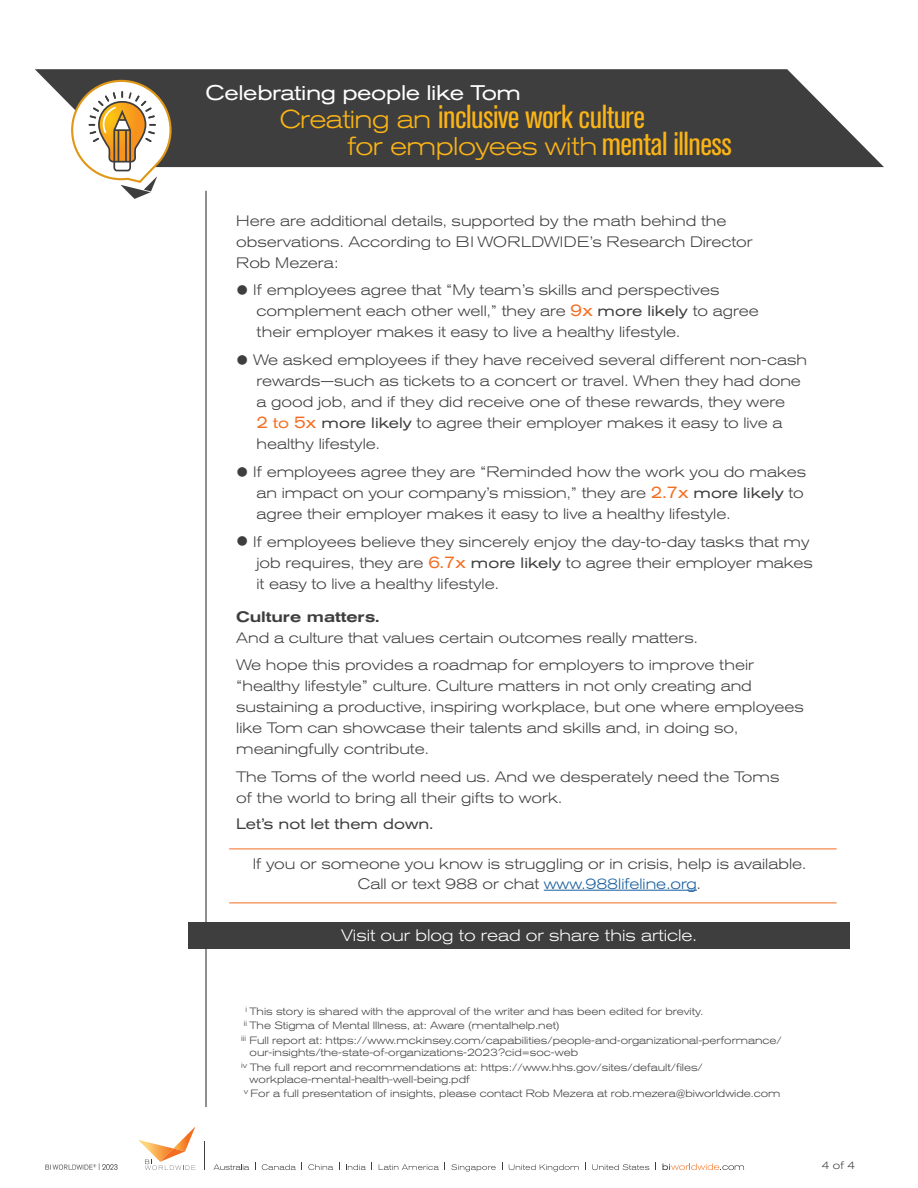
<style>
.page{position:relative;width:918px;height:1188px;background:#fff}
.page>*{position:absolute;margin:0;border:0;box-sizing:border-box;transform-origin:0 0}
.t1{font:condensed 33px "Akzidenz Grotesk BE";letter-spacing:-.015em;color:#fbb416}
.t2{font:300 expanded 25.5px "Akzidenz Grotesk BE";letter-spacing:-.02em;color:#fbb416}
.t3{font:expanded 21px "Akzidenz Grotesk BE";letter-spacing:-.02em;color:#fff}
.t4{font:300 expanded 16.5px "Akzidenz Grotesk BE";color:#fff}
.t5{font:300 expanded 15px/21px "Akzidenz Grotesk BE";color:#3e3e3f}
.t6{font:expanded 15px "Akzidenz Grotesk BE";color:#3e3e3f}
.t7{font:500 expanded 15px "Akzidenz Grotesk BE";color:#3e3e3f}
.t8{font:300 expanded 10.5px/12px "Akzidenz Grotesk BE";color:#3e3e3f}
.s1{font-weight:300;font-stretch:expanded;font-size:25.5px}
.s2{font-weight:400;font-stretch:condensed;font-size:33px}
.s3{font-weight:400;font-size:16.5px;color:#f36e21}
.s4{font-weight:400}
.s5{font-weight:400;color:#f36e21}
.s6{color:#175d9e}
</style>
<div class="page">
<hr style="left:206px;top:191px;width:1px;height:916px;background:#231f20">
<svg style="left:138px;top:1127px;width:57px;height:43px"></svg>
<svg style="left:204px;top:1142px;width:1px;height:28px"></svg>
<svg style="left:214px;top:1164px;width:35px;height:6px"></svg>
<svg style="left:262px;top:1164px;width:34px;height:6px"></svg>
<svg style="left:346px;top:1164px;width:20px;height:6px"></svg>
<svg style="left:379px;top:1164px;width:60px;height:6px"></svg>
<svg style="left:509px;top:1164px;width:70px;height:8px"></svg>
<svg style="left:592px;top:1164px;width:57px;height:6px"></svg>
<svg style="left:662px;top:1163px;width:82px;height:7px"></svg>
<svg style="left:308px;top:1164px;width:25px;height:6px"></svg>
<svg style="left:451px;top:1164px;width:45px;height:8px"></svg>
<hr style="left:544px;top:890px;width:153px;height:1px;background:#175d9e">
<div style="left:188px;top:922px;width:662px;height:27px;background:#3e3e3f"></div>
<hr style="left:229px;top:849px;width:608px;height:1px;background:#f36e21">
<hr style="left:229px;top:903px;width:608px;height:1px;background:#f36e21">
<svg style="left:35px;top:69px;width:849px;height:98px;background:#525253"></svg>
<svg style="left:70px;top:79px;width:103px;height:120px"></svg>
<img style="left:45px;top:1163px;width:73px;height:8px">
<p class="t3" style="left:206px;top:80px;width:317px">Celebrating people like Tom</p>
<p class="t1" style="left:280px;top:98px;width:367px"><span class="s1">Creating an</span> inclusive work culture</p>
<p class="t2" style="left:347px;top:132px;width:386px">for employees with <span class="s2">mental illness</span></p>
<p class="t5" style="left:236px;top:210px;width:518px">Here are additional details, supported by the math behind the observations. According to BI WORLDWIDE’s Research Director<br>Rob Mezera:</p>
<p class="t5" style="left:256px;top:280px;width:504px;text-indent:-20px">● If employees agree that “My team’s skills and perspectives complement each other well,” they are <span class="s3">9x</span> <span class="s4">more likely</span> to agree their employer makes it easy to live a healthy lifestyle.</p>
<p class="t5" style="left:256px;top:350px;width:552px;text-indent:-20px">● We asked employees if they have received several different non-cash rewards—such as tickets to a concert or travel. When they had done a good job, and if they did receive one of these rewards, they were<br><span class="s3">2</span> <span class="s5">to</span> <span class="s3">5x</span> <span class="s4">more likely</span> to agree their employer makes it easy to live a healthy lifestyle.</p>
<p class="t5" style="left:256px;top:461px;width:551px;text-indent:-20px">● If employees agree they are “Reminded how the work you do makes an impact on your company’s mission,” they are <span class="s3">2.7x</span> <span class="s4">more likely</span> to agree their employer makes it easy to live a healthy lifestyle.</p>
<p class="t5" style="left:256px;top:531px;width:558px;text-indent:-20px">● If employees believe they sincerely enjoy the day-to-day tasks that my job requires, they are <span class="s3">6.7x</span> <span class="s4">more likely</span> to agree their employer makes it easy to live a healthy lifestyle.</p>
<p class="t7" style="left:236px;top:608px;width:145px">Culture matters.</p>
<p class="t5" style="left:236px;top:627px;width:463px">And a culture that values certain outcomes really matters.</p>
<p class="t5" style="left:236px;top:655px;width:569px">We hope this provides a roadmap for employers to improve their “healthy lifestyle” culture. Culture matters in not only creating and sustaining a productive, inspiring workplace, but one where employees like Tom can showcase their talents and skills and, in doing so, meaningfully contribute.</p>
<p class="t5" style="left:236px;top:767px;width:545px">The Toms of the world need us. And we desperately need the Toms of the world to bring all their gifts to work.</p>
<p class="t6" style="left:236px;top:816px;width:198px">Let’s not let them down.</p>
<p class="t5" style="left:253px;top:854px;width:555px;line-height:19.5px;text-align:center">If you or someone you know is struggling or in crisis, help is available.<br>Call or text 988 or chat <span class="s6">www.988lifeline.org</span>.</p>
<p class="t4" style="left:341px;top:926px;width:357px">Visit our blog to read or share this article.</p>
<p class="t8" style="left:246px;top:1005px;width:459px"><sup>i</sup> This story is shared with the approval of the writer and has been edited for brevity.</p>
<p class="t8" style="left:244px;top:1020px;width:317px"><sup>ii</sup> The Stigma of Mental Illness, at: Aware (mentalhelp.net)</p>
<p class="t8" style="left:250px;top:1034px;width:534px;text-indent:-8px"><sup>iii</sup> Full report at: https://www.mckinsey.com/capabilities/people-and-organizational-performance/ our-insights/the-state-of-organizations-2023?cid=soc-web</p>
<p class="t8" style="left:250px;top:1061px;width:455px;text-indent:-8px"><sup>iv</sup> The full report and recommendations at: https://www.hhs.gov/sites/default/files/ workplace-mental-health-well-being.pdf</p>
<p class="t8" style="left:244px;top:1088px;width:538px"><sup>v</sup> For a full presentation of insights, please contact Rob Mezera at rob.mezera@biworldwide.com</p>
<p class="t8" style="left:822px;top:1159px;width:35px">4 of 4</p>
</div>
